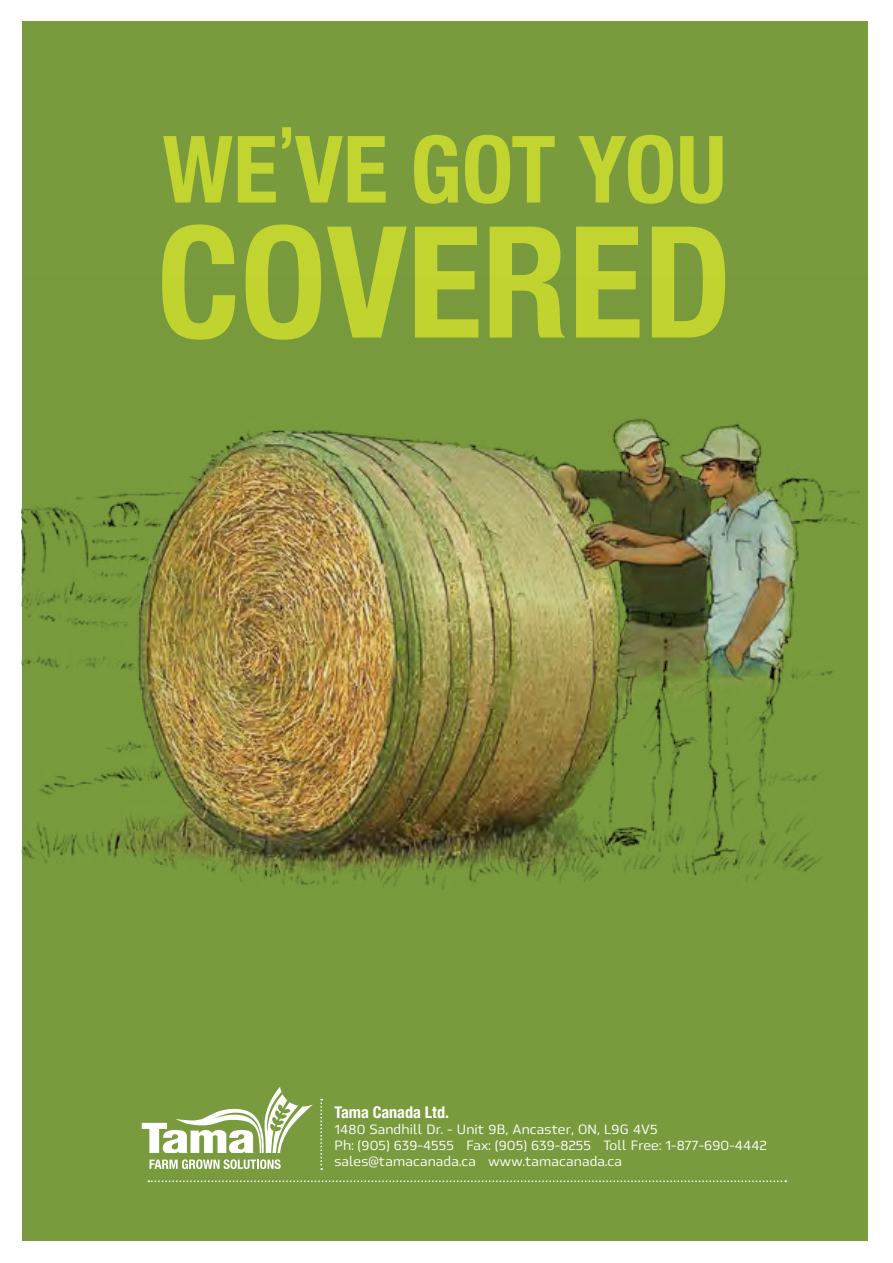
<style>
.page{position:relative;width:893px;height:1263px;background:#fff}
.page>*{position:absolute;margin:0;border:0;box-sizing:border-box;transform-origin:0 0}
.t1{font:700 condensed 155.4px "Helvetica Neue LT Pro";color:#c1d42f}
.t2{font:700 condensed 93px "Helvetica Neue LT Pro";color:#c1d42f}
.t3{font:700 condensed 16.2px "Helvetica Neue LT Pro";color:#fff}
.t4{font:500 13.5px/15.9px "Hackman";letter-spacing:.01em;color:#fff}
</style>
<div class="page">
<div style="left:22px;top:21px;width:846px;height:1220px;background:#799b3d"></div>
<img style="left:21px;top:418px;width:839px;height:471px">
<svg style="left:320px;top:1099px;width:2px;height:71px"></svg>
<svg style="left:148px;top:1180px;width:638px;height:2px"></svg>
<svg style="left:142px;top:1087px;width:171px;height:66px"></svg>
<svg style="left:149px;top:1159px;width:132px;height:10px"></svg>
<h2 class="t2" style="left:162px;top:114px;width:565px">WE<sup>’</sup>VE GOT YOU</h2>
<h1 class="t1" style="left:157px;top:189px;width:577px">COVERED</h1>
<p class="t3" style="left:334px;top:1102px;width:116px">Tama Canada Ltd.</p>
<p class="t4" style="left:334px;top:1120px;width:434px">1480 Sandhill Dr. - Unit 9B, Ancaster, ON, L9G 4V5<br>Ph: (905) 639-4555 Fax: (905) 639-8255 Toll Free: 1-877-690-4442 sales@tamacanada.ca www.tamacanada.ca</p>
</div>
